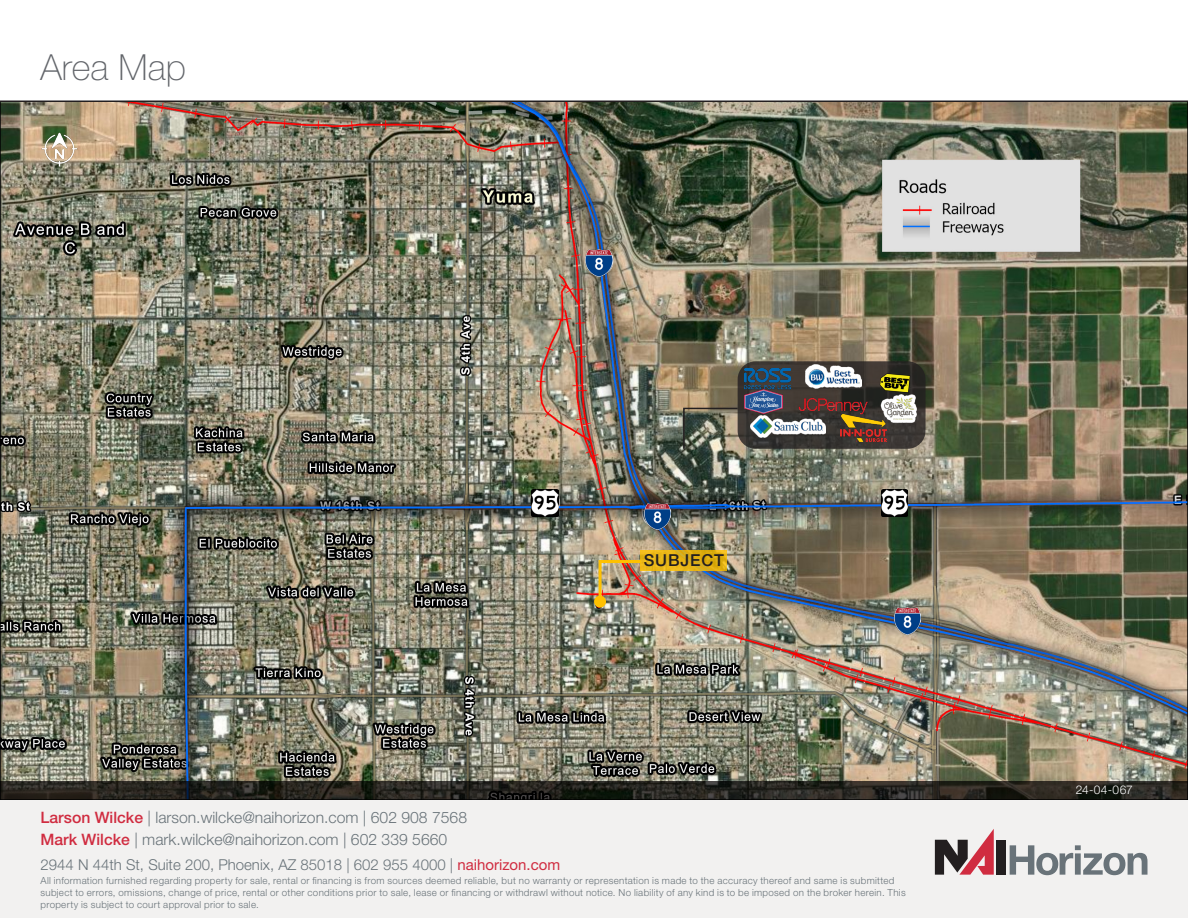
<style>
.page{position:relative;width:1188px;height:918px;background:#fff}
.page>*{position:absolute;margin:0;border:0;box-sizing:border-box;transform-origin:0 0}
.t1{font:100 36px "Helvetica Neue LT Std";color:#62656a}
.t2{font:500 16.5px "Helvetica Neue LT Std";letter-spacing:.05em;color:#231f20}
.t3{font:300 15.75px "Helvetica Neue LT Std";color:#697379}
.t4{font:300 15px "Helvetica Neue LT Std";color:#697379}
.Text{font:300 12px "Helvetica Neue LT Std";letter-spacing:.01em;color:#fff}
.t5{font:300 9.75px/12px "Helvetica Neue LT Std";letter-spacing:.03em;color:#697379}
.s1{font-weight:500;color:#d02c40}
.s2{font-weight:400;color:#d02c40}
</style>
<div class="page">
<div style="left:0;top:799px;width:1188px;height:119px;background:#f2f1f0"></div>
<div style="left:997px;top:840px;width:9px;height:35px;background:#231f20"></div>
<svg style="left:935px;top:829px;width:59px;height:46px"></svg>
<svg style="left:1010px;top:845px;width:138px;height:30px"></svg>
<img style="left:0;top:102px;width:1188px;height:679px">
<svg style="left:641px;top:550px;width:86px;height:20px;background:#e3b215"></svg>
<img style="left:597px;top:559px;width:47px;height:46px">
<div style="left:594px;top:596px;width:12px;height:12px;background:#ffc100;border-radius:50%"></div>
<img style="left:532px;top:490px;width:26px;height:26px">
<img style="left:881px;top:490px;width:27px;height:26px">
<img style="left:586px;top:250px;width:26px;height:26px">
<img style="left:644px;top:503px;width:27px;height:26px">
<img style="left:894px;top:608px;width:27px;height:26px">
<img style="left:40px;top:130px;width:39px;height:39px">
<svg style="left:738px;top:361px;width:188px;height:88px;background:#393531"></svg>
<img style="left:744px;top:369px;width:47px;height:20px">
<img style="left:804px;top:361px;width:63px;height:30px">
<img style="left:744px;top:389px;width:39px;height:25px">
<img style="left:874px;top:369px;width:43px;height:28px">
<img style="left:798px;top:397px;width:69px;height:18px">
<svg style="left:750px;top:415px;width:76px;height:22px"></svg>
<img style="left:754px;top:419px;width:69px;height:15px">
<img style="left:840px;top:415px;width:47px;height:26px">
<img style="left:881px;top:391px;width:36px;height:35px">
<svg style="left:682px;top:407px;width:57px;height:43px;background:#776"></svg>
<svg style="left:0;top:781px;width:1188px;height:18px;background:#26251f"></svg>
<hr style="left:0;top:100px;width:1188px;height:2px;background:#231f20">
<p class="t1" style="left:40px;top:46px;width:147px">Area Map</p>
<p class="t2" style="left:644px;top:550px;width:82px">SUBJECT</p>
<h3 class="t3" style="left:40px;top:807px;width:428px"><span class="s1">Larson Wilcke</span> | larson.wilcke@naihorizon.com | 602 908 7568</h3>
<h3 class="t3" style="left:40px;top:830px;width:408px"><span class="s1">Mark Wilcke</span> | mark.wilcke@naihorizon.com | 602 339 5660</h3>
<h3 class="t4" style="left:40px;top:856px;width:521px">2944 N 44th St, Suite 200, Phoenix, AZ 85018 | 602 955 4000 | <span class="s2">naihorizon.com</span></h3>
<p class="t5" style="left:40px;top:875px;width:867px">All information furnished regarding property for sale, rental or financing is from sources deemed reliable, but no warranty or representation is made to the accuracy thereof and same is submitted subject to errors, omissions, change of price, rental or other conditions prior to sale, lease or financing or withdrawl without notice. No liability of any kind is to be imposed on the broker herein. This property is subject to court approval prior to sale.</p>
<p class="Text" style="left:1076px;top:782px;width:59px">24-04-067</p>
</div>
